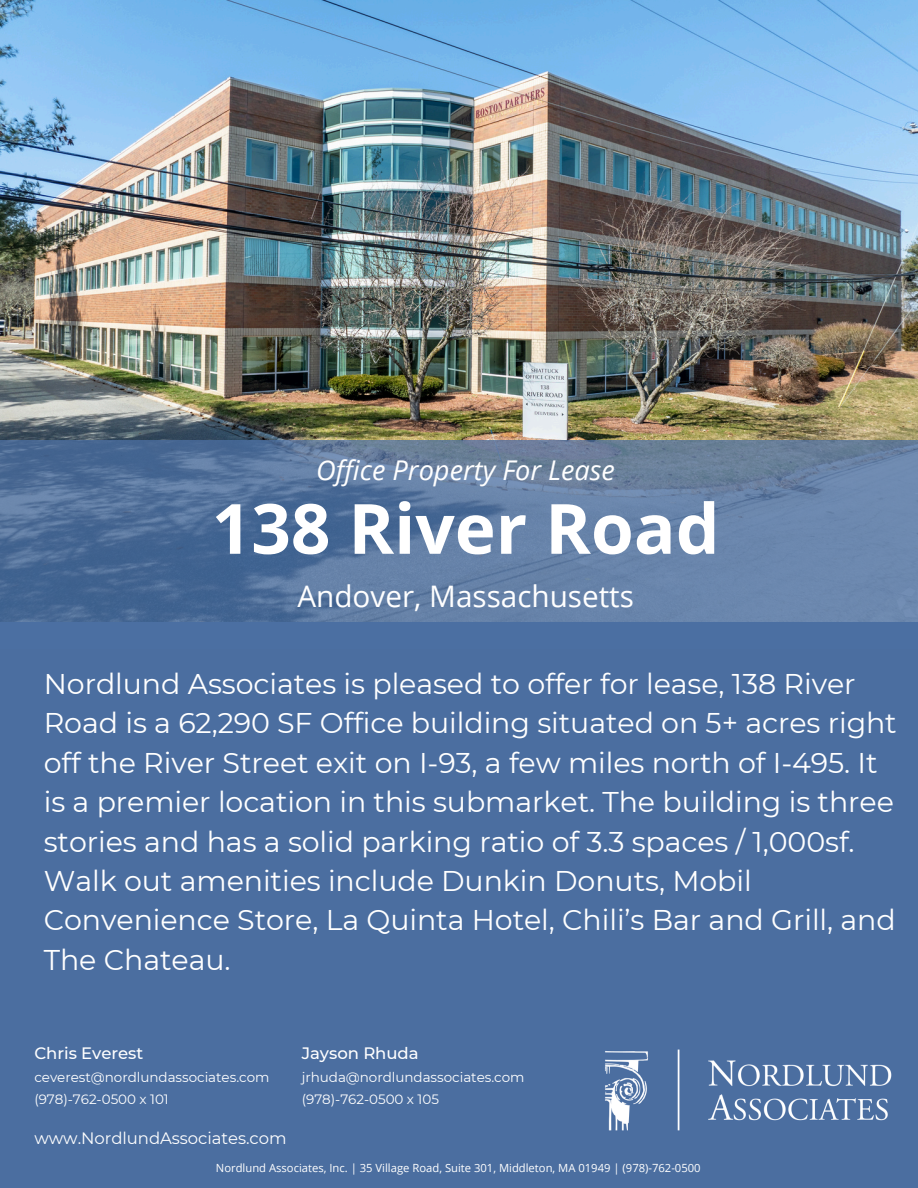
<style>
.page{position:relative;width:918px;height:1188px;background:#fff}
.page>*{position:absolute;margin:0;border:0;box-sizing:border-box;transform-origin:0 0}
.t1{font:700 69.3px "Open Sans";color:#fff}
.t2{font:29.7px "Open Sans";color:#fff}
.t3{font:28.5px/39.3px "Montserrat";letter-spacing:-.005em;color:#fff}
.t4{font:italic 27.3px "Open Sans";color:#fff}
.t5{font:16.5px "Montserrat";letter-spacing:-.005em;color:#fff}
.t6{font:500 16.5px "Montserrat";letter-spacing:-.005em;color:#fff}
.t7{font:13.5px/21.3px "Montserrat";letter-spacing:-.005em;color:#fff}
.t8{font:11.25px "Open Sans";color:#fff}
</style>
<div class="page">
<img style="left:0;top:0;width:918px;height:1188px">
<svg style="left:0;top:441px;width:918px;height:208px"></svg>
<h4 class="t4" style="left:316px;top:450px;width:300px">Office Property For Lease</h4>
<h4 class="t1" style="left:212px;top:480px;width:509px">138 River Road</h4>
<h4 class="t2" style="left:297px;top:575px;width:338px">Andover, Massachusetts</h4>
<h1 class="t3" style="left:44px;top:664px;width:855px">Nordlund Associates is pleased to offer for lease, 138 River Road is a 62,290 SF Office building situated on 5+ acres right off the River Street exit on I-93, a few miles north of I-495. It is a premier location in this submarket. The building is three stories and has a solid parking ratio of 3.3 spaces / 1,000sf.<br>Walk out amenities include Dunkin Donuts, Mobil Convenience Store, La Quinta Hotel, Chili’s Bar and Grill, and The Chateau.</h1>
<h4 class="t6" style="left:34px;top:1043px;width:110px">Chris Everest</h4>
<h3 class="t7" style="left:34px;top:1067px;width:237px">ceverest@nordlundassociates.com (978)-762-0500 x 101</h3>
<h2 class="t5" style="left:34px;top:1128px;width:254px">www.NordlundAssociates.com</h2>
<p class="t6" style="left:302px;top:1043px;width:118px">Jayson Rhuda</p>
<p class="t7" style="left:302px;top:1067px;width:224px">jrhuda@nordlundassociates.com (978)-762-0500 x 105</p>
<h2 class="t8" style="left:216px;top:1160px;width:486px">Nordlund Associates, Inc. | 35 Village Road, Suite 301, Middleton, MA 01949 | (978)-762-0500</h2>
<p class="t8" style="left:208px;top:1160px;width:504px">Nordlund Associates, Inc. | 199 Rosewood Drive, Suite 150, Danvers, MA 01923 | (978)-762-0500</p>
</div>
